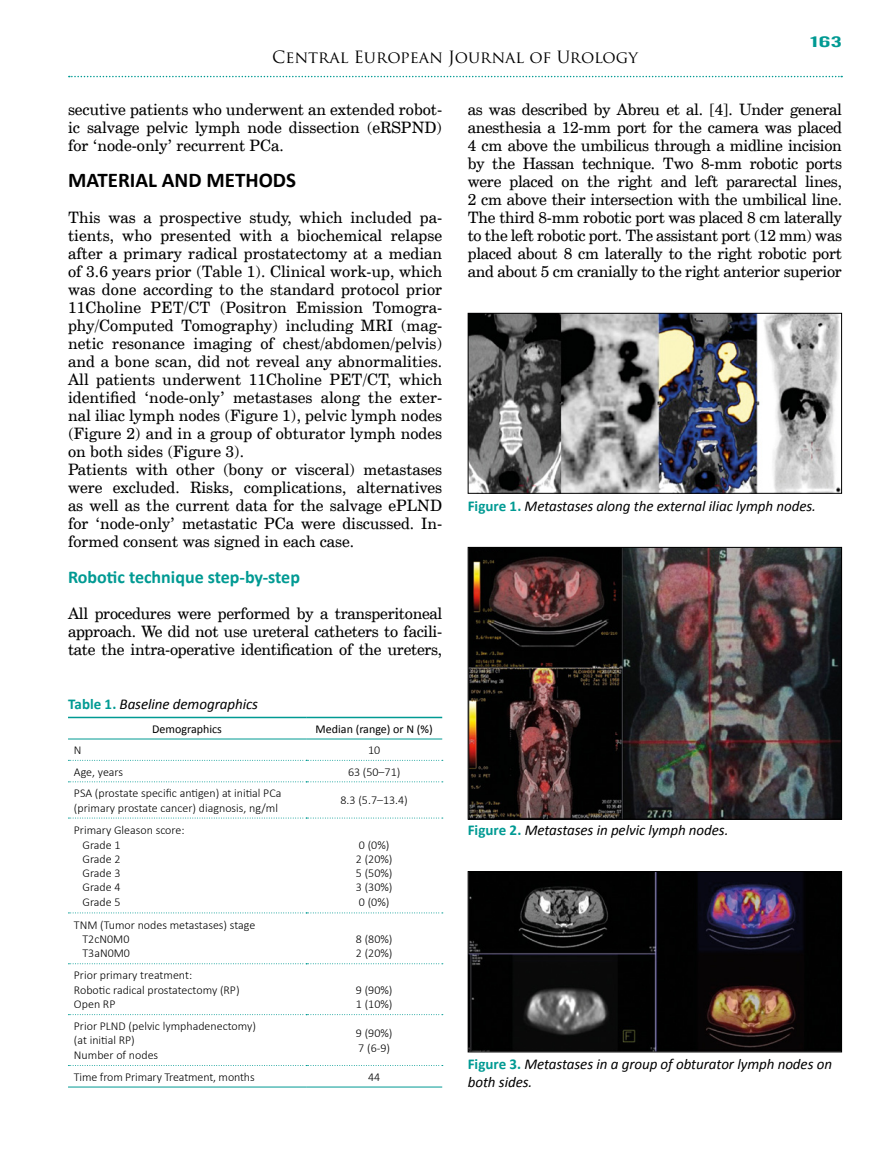
<style>
.page{position:relative;width:893px;height:1174px;background:#fff}
.page>*{position:absolute;margin:0;border:0;box-sizing:border-box;transform-origin:0 0}
.t1{font:700 21px "Calibri";color:#000}
.t2{font:700 18px "Calibri";color:#009a93}
.t3{font:16.5px "Trajan Pro";color:#000}
.t4{font:15.75px/18px "Cent Schbook EU";letter-spacing:.005em;color:#000;text-align:justify}
.t5{font:italic 15px/18px "Calibri";letter-spacing:-.005em;color:#000}
.t6{font:15px "Alternate Gothic No 2 EU";color:#009a93;scale:2 1}
.t7{font:300 12px/14.2px "Calibri";color:#000}
.t8{font:12px "Calibri";color:#000}
.s1{font-weight:700;font-style:normal;color:#009a93}
</style>
<div class="page">
<svg style="left:69px;top:76px;width:773px;height:1px"></svg>
<hr style="left:68px;top:1086px;width:238px;height:1px;background:#009a93">
<hr style="left:306px;top:1086px;width:136px;height:1px;background:#009a93">
<hr style="left:68px;top:716px;width:238px;height:2px;background:#009a93">
<hr style="left:306px;top:716px;width:136px;height:2px;background:#009a93">
<svg style="left:68px;top:760px;width:375px;height:1px"></svg>
<svg style="left:68px;top:781px;width:375px;height:1px"></svg>
<svg style="left:68px;top:817px;width:375px;height:1px"></svg>
<svg style="left:68px;top:912px;width:375px;height:1px"></svg>
<svg style="left:68px;top:963px;width:375px;height:1px"></svg>
<hr style="left:68px;top:738px;width:238px;height:1px;background:#009a93">
<hr style="left:306px;top:738px;width:136px;height:1px;background:#009a93">
<svg style="left:68px;top:1014px;width:375px;height:1px"></svg>
<svg style="left:68px;top:1065px;width:375px;height:1px"></svg>
<img style="left:470px;top:315px;width:370px;height:177px">
<div style="left:468px;top:313px;width:374px;height:181px;border:1px solid #000"></div>
<img style="left:470px;top:549px;width:370px;height:268px">
<div style="left:468px;top:547px;width:374px;height:272px;border:1px solid #000"></div>
<img style="left:470px;top:873px;width:370px;height:177px">
<div style="left:468px;top:871px;width:374px;height:181px;border:1px solid #000"></div>
<p class="t6" style="left:811px;top:33px;width:17px">163</p>
<p class="t3" style="left:272px;top:47px;width:367px">Central European Journal of Urology</p>
<p class="t4" style="left:68px;top:101px;width:376px">secutive patients who underwent an extended robot&shy;ic salvage pelvic lymph node dissection (eRSPND) for ‘node-only’ recurrent PCa.</p>
<h1 class="t1" style="left:68px;top:166px;width:230px">MATERIAL AND METHODS</h1>
<p class="t4" style="left:68px;top:209px;width:376px;text-align:left">This was a prospective study, which included pa&shy;tients, who presented with a biochemical relapse after a primary radical prostatectomy at a median of 3.6 years prior (Table 1). Clinical work-up, which was done according to the standard protocol prior 11Choline PET/CT (Positron Emission Tomogra&shy;phy/Computed Tomography) including MRI (mag&shy;netic resonance imaging of chest/abdomen/pelvis) and a bone scan, did not reveal any abnormalities.<br>All patients underwent 11Choline PET/CT, which identified ‘node-only’ metastases along the exter&shy;nal iliac lymph nodes (Figure 1), pelvic lymph nodes (Figure 2) and in a group of obturator lymph nodes on both sides (Figure 3).<br>Patients with other (bony or visceral) metastases were excluded. Risks, complications, alternatives as well as the current data for the salvage ePLND for ‘node-only’ metastatic PCa were discussed. In&shy;formed consent was signed in each case.</p>
<p class="t2" style="left:68px;top:565px;width:233px">Robotic technique step-by-step</p>
<p class="t4" style="left:68px;top:605px;width:376px">All procedures were performed by a transperitoneal approach. We did not use ureteral catheters to facili&shy;tate the intra-operative identification of the ureters,</p>
<p class="t4" style="left:468px;top:101px;width:376px">as was described by Abreu et al. [4]. Under general anesthesia a 12-mm port for the camera was placed 4 cm above the umbilicus through a midline incision by the Hassan technique. Two 8-mm robotic ports were placed on the right and left pararectal lines, 2 cm above their intersection with the umbilical line.<br>The third 8-mm robotic port was placed 8 cm laterally to the left robotic port. The assistant port (12 mm) was placed about 8 cm laterally to the right robotic port and about 5 cm cranially to the right anterior superior</p>
<p class="t5" style="left:468px;top:496px;width:350px"><span class="s1">Figure 1.</span> Metastases along the external iliac lymph nodes.</p>
<p class="t5" style="left:68px;top:694px;width:191px"><span class="s1">Table 1.</span> Baseline demographics</p>
<p class="t8" style="left:152px;top:721px;width:71px">Demographics</p>
<p class="t8" style="left:316px;top:721px;width:119px">Median (range) or N (%)</p>
<p class="t7" style="left:74px;top:743px;width:9px">N</p>
<p class="t7" style="left:368px;top:743px;width:14px">10</p>
<p class="t7" style="left:74px;top:764px;width:51px">Age, years</p>
<p class="t7" style="left:348px;top:764px;width:54px">63 (50–71)</p>
<p class="t7" style="left:74px;top:786px;width:209px">PSA (prostate specific antigen) at initial PCa (primary prostate cancer) diagnosis, ng/ml</p>
<p class="t7" style="left:341px;top:793px;width:69px">8.3 (5.7–13.4)</p>
<p class="t7" style="left:82px;top:823px;width:104px;text-indent:-9px">Primary Gleason score:<br>Grade 1<br>Grade 2<br>Grade 3<br>Grade 4<br>Grade 5</p>
<p class="t7" style="left:356px;top:837px;width:38px">0 (0%)<br>2 (20%)<br>5 (50%)<br>3 (30%)<br>0 (0%)</p>
<p class="t7" style="left:82px;top:917px;width:174px;text-indent:-9px">TNM (Tumor nodes metastases) stage<br>T2cN0M0<br>T3aN0M0</p>
<p class="t7" style="left:74px;top:968px;width:167px">Prior primary treatment:<br>Robotic radical prostatectomy (RP)<br>Open RP</p>
<p class="t7" style="left:356px;top:931px;width:38px">8 (80%)<br>2 (20%)</p>
<p class="t7" style="left:356px;top:982px;width:38px">9 (90%)<br>1 (10%)</p>
<p class="t7" style="left:74px;top:1019px;width:183px">Prior PLND (pelvic lymphadenectomy) (at initial RP)<br>Number of nodes</p>
<p class="t7" style="left:356px;top:1026px;width:38px">9 (90%)<br>7 (6-9)</p>
<p class="t7" style="left:74px;top:1069px;width:182px">Time from Primary Treatment, months</p>
<p class="t7" style="left:368px;top:1069px;width:14px">44</p>
<p class="t5" style="left:468px;top:820px;width:262px"><span class="s1">Figure 2.</span> Metastases in pelvic lymph nodes.</p>
<p class="t5" style="left:468px;top:1054px;width:366px"><span class="s1">Figure 3.</span> Metastases in a group of obturator lymph nodes on both sides.</p>
</div>
